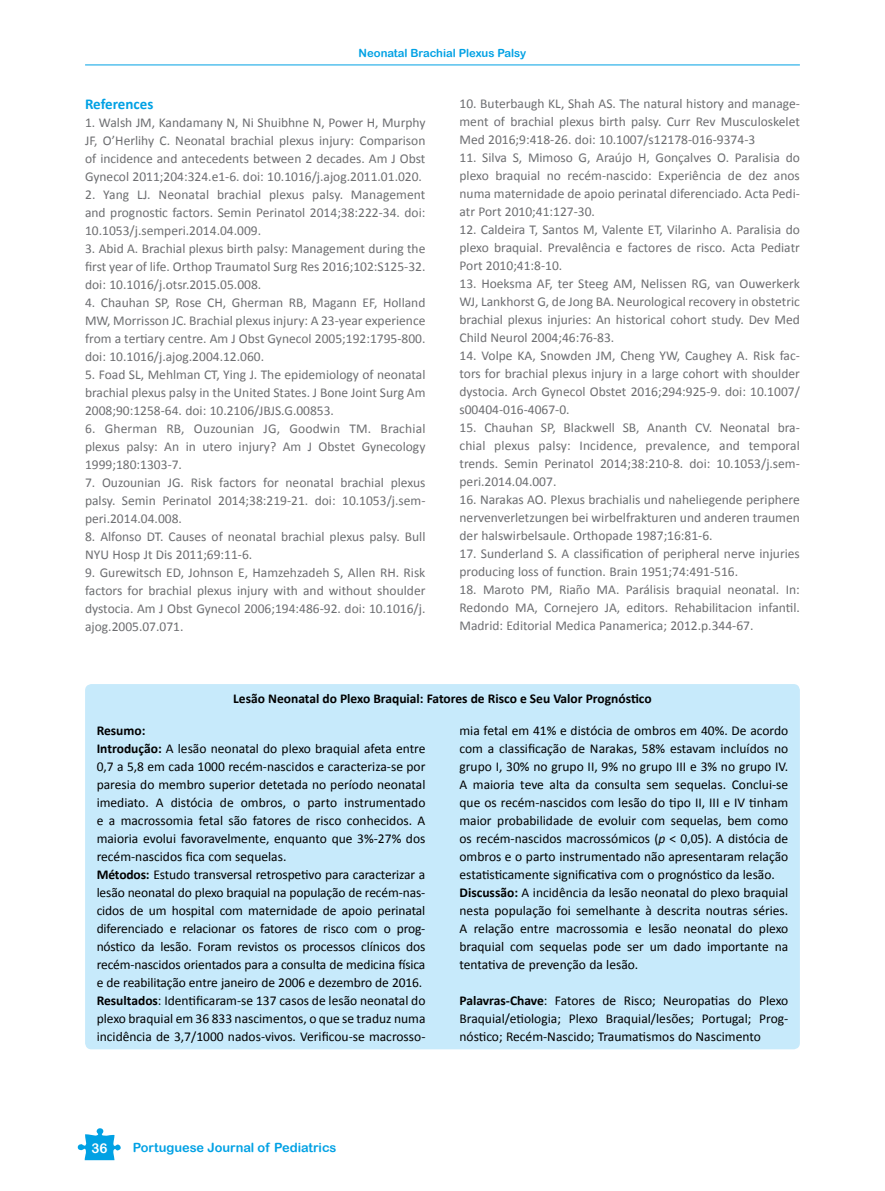
<style>
.page{position:relative;width:885px;height:1191px;background:#fff}
.page>*{position:absolute;margin:0;border:0;box-sizing:border-box;transform-origin:0 0}
.t1{font:700 15px "Calibri";color:#00a1e4}
.t2{font:13.5px/18px "Calibri";color:#6d6e71;text-align:justify}
.t3{font:13.5px/18px "Calibri";color:#000}
.t4{font:700 13.5px "Calibri";color:#000}
.t5{font:13.5px "Arial Rounded MT Bold";color:#fff}
.t6{font:12.75px "Arial Rounded MT Bold";color:#00a1e4}
.t7{font:11.25px "Arial Rounded MT Bold";color:#00a1e4}
.s1{font-weight:700}
.s2{font-style:italic}
</style>
<div class="page">
<hr style="left:85px;top:65px;width:714px;height:1px;background:#00a1e4">
<svg style="left:77px;top:1128px;width:44px;height:32px"></svg>
<div style="left:85px;top:684px;width:714px;height:365px;background:#c7eafb;border-radius:6px"></div>
<p class="t7" style="left:358px;top:46px;width:169px">Neonatal Brachial Plexus Palsy</p>
<p class="t1" style="left:85px;top:95px;width:70px">References</p>
<p class="t2" style="left:85px;top:113px;width:342px">1. Walsh JM, Kandamany N, Ni Shuibhne N, Power H, Murphy JF, O’Herlihy C. Neonatal brachial plexus injury: Comparison of incidence and antecedents between 2 decades. Am J Obst Gynecol 2011;204:324.e1-6. doi: 10.1016/j.ajog.2011.01.020.</p>
<p class="t2" style="left:85px;top:185px;width:342px">2. Yang LJ. Neonatal brachial plexus palsy. Management and prognostic factors. Semin Perinatol 2014;38:222-34. doi:<br>10.1053/j.semperi.2014.04.009.</p>
<p class="t2" style="left:85px;top:239px;width:342px">3. Abid A. Brachial plexus birth palsy: Management during the first year of life. Orthop Traumatol Surg Res 2016;102:S125-32. doi: 10.1016/j.otsr.2015.05.008.</p>
<p class="t2" style="left:85px;top:293px;width:342px">4. Chauhan SP, Rose CH, Gherman RB, Magann EF, Holland MW, Morrisson JC. Brachial plexus injury: A 23-year experience from a tertiary centre. Am J Obst Gynecol 2005;192:1795-800. doi: 10.1016/j.ajog.2004.12.060.</p>
<p class="t2" style="left:85px;top:365px;width:342px">5. Foad SL, Mehlman CT, Ying J. The epidemiology of neonatal brachial plexus palsy in the United States. J Bone Joint Surg Am 2008;90:1258-64. doi: 10.2106/JBJS.G.00853.</p>
<p class="t2" style="left:85px;top:419px;width:342px">6. Gherman RB, Ouzounian JG, Goodwin TM. Brachial plexus palsy: An in utero injury? Am J Obstet Gynecology 1999;180:1303-7.</p>
<p class="t2" style="left:85px;top:473px;width:342px">7. Ouzounian JG. Risk factors for neonatal brachial plexus palsy. Semin Perinatol 2014;38:219-21. doi: 10.1053/j.sem&shy;peri.2014.04.008.</p>
<p class="t2" style="left:85px;top:527px;width:342px">8. Alfonso DT. Causes of neonatal brachial plexus palsy. Bull<br>NYU Hosp Jt Dis 2011;69:11-6.</p>
<p class="t2" style="left:85px;top:563px;width:342px">9. Gurewitsch ED, Johnson E, Hamzehzadeh S, Allen RH. Risk factors for brachial plexus injury with and without shoulder dystocia. Am J Obst Gynecol 2006;194:486-92. doi: 10.1016/j. ajog.2005.07.071.</p>
<p class="t2" style="left:459px;top:94px;width:342px">10. Buterbaugh KL, Shah AS. The natural history and manage&shy;ment of brachial plexus birth palsy. Curr Rev Musculoskelet Med 2016;9:418-26. doi: 10.1007/s12178-016-9374-3</p>
<p class="t2" style="left:459px;top:148px;width:342px">11. Silva S, Mimoso G, Araújo H, Gonçalves O. Paralisia do plexo braquial no recém-nascido: Experiência de dez anos numa maternidade de apoio perinatal diferenciado. Acta Pedi&shy;atr Port 2010;41:127-30.</p>
<p class="t2" style="left:459px;top:220px;width:342px">12. Caldeira T, Santos M, Valente ET, Vilarinho A. Paralisia do plexo braquial. Prevalência e factores de risco. Acta Pediatr Port 2010;41:8-10.</p>
<p class="t2" style="left:459px;top:274px;width:342px">13. Hoeksma AF, ter Steeg AM, Nelissen RG, van Ouwerkerk WJ, Lankhorst G, de Jong BA. Neurological recovery in obstetric brachial plexus injuries: An historical cohort study. Dev Med Child Neurol 2004;46:76-83.</p>
<p class="t2" style="left:459px;top:346px;width:342px">14. Volpe KA, Snowden JM, Cheng YW, Caughey A. Risk fac&shy;tors for brachial plexus injury in a large cohort with shoulder dystocia. Arch Gynecol Obstet 2016;294:925-9. doi: 10.1007/ s00404-016-4067-0.</p>
<p class="t2" style="left:459px;top:418px;width:342px">15. Chauhan SP, Blackwell SB, Ananth CV. Neonatal bra&shy;chial plexus palsy: Incidence, prevalence, and temporal trends. Semin Perinatol 2014;38:210-8. doi: 10.1053/j.sem&shy;peri.2014.04.007.</p>
<p class="t2" style="left:459px;top:490px;width:342px">16. Narakas AO. Plexus brachialis und naheliegende periphere nervenverletzungen bei wirbelfrakturen und anderen traumen der halswirbelsaule. Orthopade 1987;16:81-6.</p>
<p class="t2" style="left:459px;top:544px;width:342px">17. Sunderland S. A classification of peripheral nerve injuries producing loss of function. Brain 1951;74:491-516.</p>
<p class="t2" style="left:459px;top:580px;width:342px">18. Maroto PM, Riaño MA. Parálisis braquial neonatal. In:<br>Redondo MA, Cornejero JA, editors. Rehabilitacion infantil.<br>Madrid: Editorial Medica Panamerica; 2012.p.344-67.</p>
<p class="t4" style="left:233px;top:690px;width:420px">Lesão Neonatal do Plexo Braquial: Fatores de Risco e Seu Valor Prognóstico</p>
<p class="t3" style="left:97px;top:721px;width:330px"><span class="s1">Resumo:<br>Introdução:</span> A lesão neonatal do plexo braquial afeta entre 0,7 a 5,8 em cada 1000 recém-nascidos e caracteriza-se por paresia do membro superior detetada no período neonatal imediato. A distócia de ombros, o parto instrumentado e a macrossomia fetal são fatores de risco conhecidos. A maioria evolui favoravelmente, enquanto que 3%-27% dos recém-nascidos fica com sequelas.<br><span class="s1">Métodos:</span> Estudo transversal retrospetivo para caracterizar a lesão neonatal do plexo braquial na população de recém-nas&shy;cidos de um hospital com maternidade de apoio perinatal diferenciado e relacionar os fatores de risco com o prog&shy;nóstico da lesão. Foram revistos os processos clínicos dos recém-nascidos orientados para a consulta de medicina física e de reabilitação entre janeiro de 2006 e dezembro de 2016.<br><span class="s1">Resultados</span>: Identificaram-se 137 casos de lesão neonatal do plexo braquial em 36 833 nascimentos, o que se traduz numa incidência de 3,7/1000 nados-vivos. Verificou-se macrosso-</p>
<p class="t3" style="left:459px;top:721px;width:330px">mia fetal em 41% e distócia de ombros em 40%. De acordo com a classificação de Narakas, 58% estavam incluídos no grupo I, 30% no grupo II, 9% no grupo III e 3% no grupo IV.<br>A maioria teve alta da consulta sem sequelas. Conclui-se que os recém-nascidos com lesão do tipo II, III e IV tinham maior probabilidade de evoluir com sequelas, bem como os recém-nascidos macrossómicos (<span class="s2">p</span> &lt; 0,05). A distócia de ombros e o parto instrumentado não apresentaram relação estatisticamente significativa com o prognóstico da lesão.<br><span class="s1">Discussão:</span> A incidência da lesão neonatal do plexo braquial nesta população foi semelhante à descrita noutras séries.<br>A relação entre macrossomia e lesão neonatal do plexo braquial com sequelas pode ser um dado importante na tentativa de prevenção da lesão.</p>
<p class="t3" style="left:459px;top:990px;width:330px;text-align:justify"><span class="s1">Palavras-Chave</span>: Fatores de Risco; Neuropatias do Plexo Braquial/etiologia; Plexo Braquial/lesões; Portugal; Prog&shy;nóstico; Recém-Nascido; Traumatismos do Nascimento</p>
<p class="t5" style="left:92px;top:1139px;width:18px">36</p>
<p class="t6" style="left:133px;top:1140px;width:205px">Portuguese Journal of Pediatrics</p>
</div>
